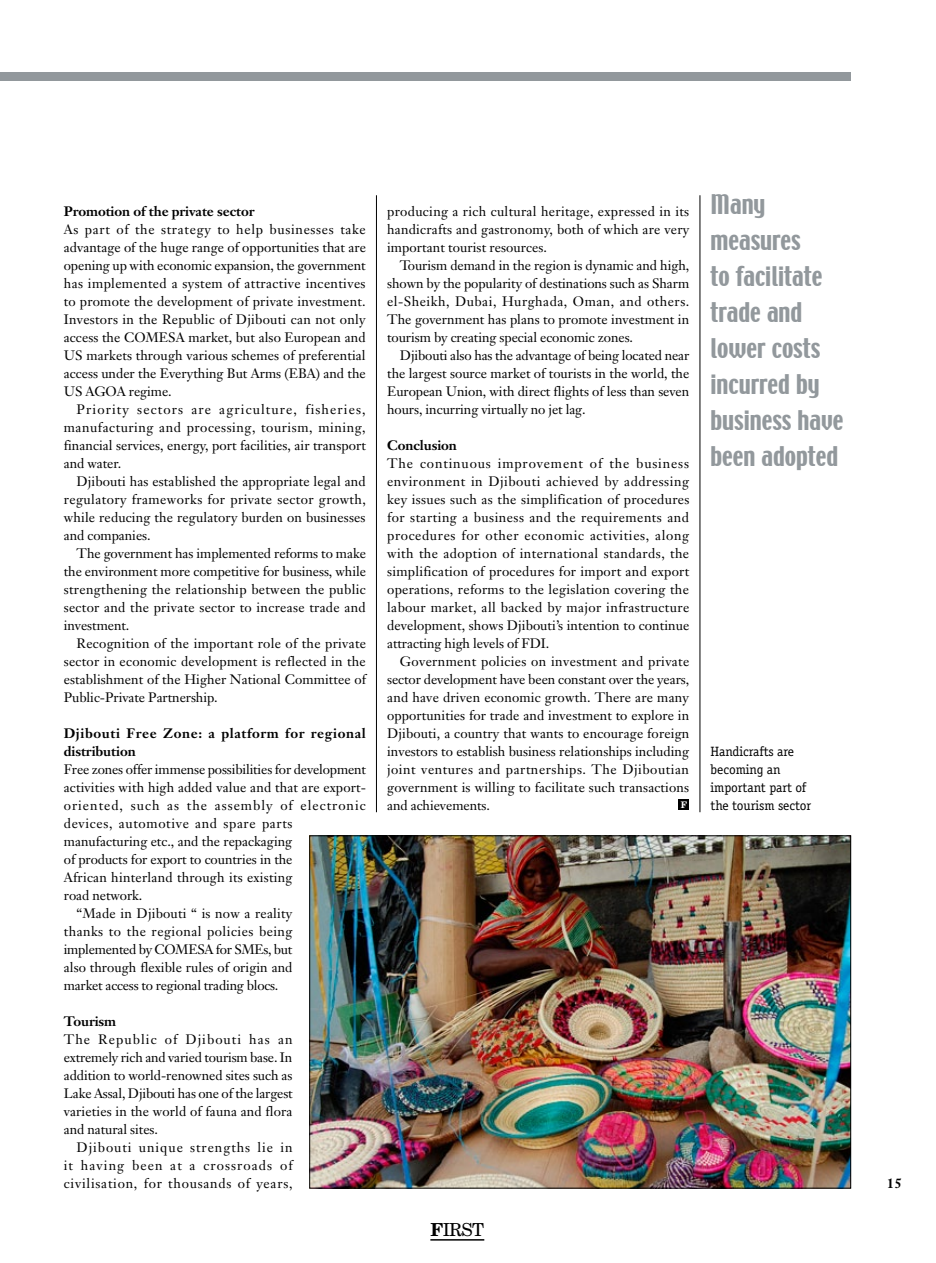
<style>
.page{position:relative;width:936px;height:1263px;background:#fff}
.page>*{position:absolute;margin:0;border:0;box-sizing:border-box;transform-origin:0 0}
.t1{font:24px/36px "Techno";color:#92989c}
.t2{font:18px "New Century Schlbk";color:#000}
.t3{font:13.5px/18px "Janson Text";letter-spacing:.005em;color:#000;text-align:justify}
.t4{font:13.5px/18px "Officina Serif";letter-spacing:-.005em;color:#000}
.t5{font:700 13.5px/18px "Janson Text";letter-spacing:.045em;color:#000}
.t6{font:700 13.5px "Janson Text";letter-spacing:-.005em;color:#000}
.t7{font:13.5px "Janson Text";letter-spacing:.07em;color:#000}
.t8{font:13.5px "Janson Text";letter-spacing:-.015em;color:#000}
.t9{font:13.5px "Janson Text";letter-spacing:.035em;color:#000}
.t10{font:13.5px "Janson Text";letter-spacing:.05em;color:#000}
.t11{font:13.5px "Janson Text";letter-spacing:-.02em;color:#000}
.t12{font:700 9px "New Century Schlbk";color:#fff}
.s1{font-weight:700}
</style>
<div class="page">
<div style="left:0;top:72px;width:850px;height:9px;background:#92989c"></div>
<hr style="left:376px;top:195px;width:1px;height:617px;background:#000">
<hr style="left:699px;top:195px;width:1px;height:617px;background:#000">
<div style="left:678px;top:799px;width:11px;height:11px;background:#000"></div>
<hr style="left:430px;top:1239px;width:54px;height:1px;background:#000">
<img style="left:311px;top:838px;width:537px;height:348px">
<p class="t6" style="left:64px;top:203px;width:192px">Promotion of the private sector</p>
<p class="t3" style="left:64px;top:220px;width:303px">As part of the strategy to help businesses take advantage of the huge range of opportunities that are opening up with economic expansion, the government has implemented a system of attractive incentives to promote the development of private investment.<br>Investors in the Republic of Djibouti can not only access the COMESA market, but also European and US markets through various schemes of preferential access under the Everything But Arms (EBA) and the US AGOA regime.</p>
<p class="t3" style="left:64px;top:400px;width:303px;text-indent:13px">Priority sectors are agriculture, fisheries, manufacturing and processing, tourism, mining, financial services, energy, port facilities, air transport and water.</p>
<p class="t3" style="left:64px;top:472px;width:303px;text-indent:13px">Djibouti has established the appropriate legal and regulatory frameworks for private sector growth, while reducing the regulatory burden on businesses and companies.</p>
<p class="t3" style="left:64px;top:544px;width:304px;text-indent:13px">The government has implemented reforms to make the environment more competitive for business, while strengthening the relationship between the public sector and the private sector to increase trade and investment.</p>
<p class="t3" style="left:64px;top:634px;width:304px;text-indent:13px">Recognition of the important role of the private sector in economic development is reflected in the establishment of the Higher National Committee of Public-Private Partnership.</p>
<p class="t5" style="left:64px;top:724px;width:303px">Djibouti Free Zone: a platform for regional distribution</p>
<p class="t3" style="left:64px;top:760px;width:304px">Free zones offer immense possibilities for development</p>
<p class="t3" style="left:64px;top:778px;width:303px">activities with high added value and that are export-</p>
<p class="t7" style="left:64px;top:797px;width:303px">oriented, such as the assembly of electronic</p>
<p class="t10" style="left:64px;top:815px;width:230px">devices, automotive and spare parts</p>
<p class="t3" style="left:64px;top:832px;width:230px">manufacturing etc., and the repackaging</p>
<p class="t3" style="left:64px;top:850px;width:230px">of products for export to countries in the</p>
<p class="t3" style="left:64px;top:868px;width:230px">African hinterland through its existing</p>
<p class="t3" style="left:64px;top:886px;width:80px">road network.</p>
<p class="t3" style="left:77px;top:904px;width:217px">“Made in Djibouti “ is now a reality</p>
<p class="t9" style="left:64px;top:923px;width:230px">thanks to the regional policies being</p>
<p class="t11" style="left:64px;top:941px;width:230px">implemented by COMESA for SMEs, but</p>
<p class="t3" style="left:64px;top:958px;width:230px">also through flexible rules of origin and</p>
<p class="t8" style="left:64px;top:977px;width:216px">market access to regional trading blocs.</p>
<p class="t6" style="left:64px;top:1012px;width:54px">Tourism</p>
<p class="t3" style="left:64px;top:1030px;width:230px">The Republic of Djibouti has an extremely rich and varied tourism base. In addition to world-renowned sites such as Lake Assal, Djibouti has one of the largest varieties in the world of fauna and flora and natural sites.</p>
<p class="t3" style="left:64px;top:1138px;width:230px;text-indent:13px">Djibouti unique strengths lie in it having been at a crossroads of civilisation, for thousands of years,</p>
<p class="t3" style="left:387px;top:202px;width:303px">producing a rich cultural heritage, expressed in its handicrafts and gastronomy, both of which are very important tourist resources.</p>
<p class="t3" style="left:387px;top:256px;width:304px;text-indent:13px">Tourism demand in the region is dynamic and high, shown by the popularity of destinations such as Sharm el-Sheikh, Dubai, Hurghada, Oman, and others.<br>The government has plans to promote investment in tourism by creating special economic zones.</p>
<p class="t3" style="left:387px;top:346px;width:304px;text-indent:13px">Djibouti also has the advantage of being located near the largest source market of tourists in the world, the European Union, with direct flights of less than seven hours, incurring virtually no jet lag.</p>
<p class="t6" style="left:387px;top:436px;width:71px">Conclusion</p>
<p class="t3" style="left:387px;top:454px;width:304px">The continuous improvement of the business environment in Djibouti achieved by addressing key issues such as the simplification of procedures for starting a business and the requirements and procedures for other economic activities, along with the adoption of international standards, the simplification of procedures for import and export operations, reforms to the legislation covering the labour market, all backed by major infrastructure development, shows Djibouti’s intention to continue attracting high levels of FDI.</p>
<p class="t3" style="left:387px;top:652px;width:304px;text-indent:13px">Government policies on investment and private sector development have been constant over the years, and have driven economic growth. There are many opportunities for trade and investment to explore in Djibouti, a country that wants to encourage foreign investors to establish business relationships including joint ventures and partnerships. The Djiboutian government is willing to facilitate such transactions and achievements.</p>
<p class="t12" style="left:680px;top:799px;width:8px">F</p>
<h2 class="t2" style="left:430px;top:1218px;width:55px"><span class="s1">F</span>IRST</h2>
<h1 class="t1" style="left:710px;top:188px;width:134px">Many measures<br>to facilitate trade and lower costs incurred by business have been adopted</h1>
<p class="t4" style="left:710px;top:742px;width:102px">Handicrafts are becoming an important part of the tourism sector</p>
<p class="t6" style="left:886px;top:1174px;width:17px">15</p>
</div>
